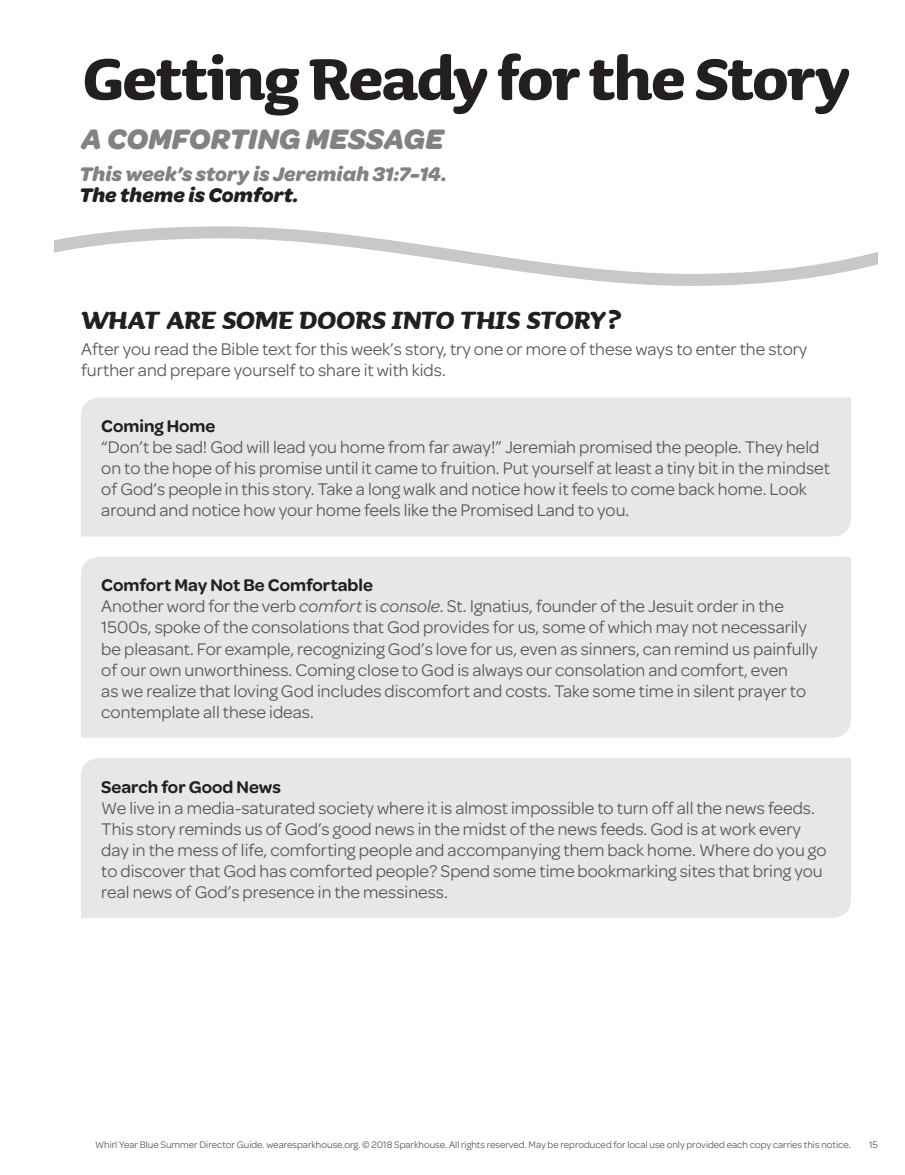
<style>
.page{position:relative;width:905px;height:1175px;background:#fff}
.page>*{position:absolute;margin:0;border:0;box-sizing:border-box;transform-origin:0 0}
.t1{font:700 75px "Sauna";letter-spacing:-.015em;color:#231f20}
.t2{font:italic 700 31.5px "Sauna";color:#231f20}
.t3{font:italic 700 30px "Omnes";letter-spacing:.005em;color:#808285}
.t4{font:italic 700 21px "Omnes";letter-spacing:.005em;color:#808285}
.t5{font:italic 700 21px "Omnes";color:#231f20}
.t6{font:18px/21px "Omnes";color:#57585a}
.t7{font:600 18px "Omnes";color:#231f20}
.t8{font:10.2px "Omnes";color:#57585a}
.s1{font-weight:600;color:#231f20}
.s2{font-style:italic}
</style>
<div class="page">
<svg style="left:54px;top:226px;width:823px;height:60px"></svg>
<div style="left:81px;top:397px;width:769px;height:139px;background:#e6e7e9"></div>
<div style="left:81px;top:557px;width:769px;height:180px;background:#e6e7e9"></div>
<div style="left:81px;top:758px;width:769px;height:160px;background:#e6e7e9"></div>
<h1 class="t1" style="left:83px;top:31px;width:768px">Getting Ready for the Story</h1>
<h3 class="t3" style="left:81px;top:121px;width:364px">A COMFORTING MESSAGE</h3>
<p class="t4" style="left:79px;top:161px;width:369px">This week’s story is Jeremiah 31:7-14.</p>
<p class="t5" style="left:79px;top:182px;width:221px">The theme is Comfort.</p>
<h2 class="t2" style="left:81px;top:300px;width:540px">WHAT ARE SOME DOORS INTO THIS STORY?</h2>
<p class="t6" style="left:81px;top:339px;width:728px">After you read the Bible text for this week’s story, try one or more of these ways to enter the story further and prepare yourself to share it with kids.</p>
<p class="t7" style="left:101px;top:416px;width:116px">Coming Home</p>
<p class="t6" style="left:101px;top:437px;width:730px">“Don’t be sad! God will lead you home from far away!” Jeremiah promised the people. They held on to the hope of his promise until it came to fruition. Put yourself at least a tiny bit in the mindset of God’s people in this story. Take a long walk and notice how it feels to come back home. Look around and notice how your home feels like the Promised Land to you.</p>
<p class="t6" style="left:101px;top:575px;width:718px"><span class="s1">Comfort May Not Be Comfortable<br></span>Another word for the verb <span class="s2">comfort</span> is <span class="s2">console</span>. St. Ignatius, founder of the Jesuit order in the 1500s, spoke of the consolations that God provides for us, some of which may not necessarily be pleasant. For example, recognizing God’s love for us, even as sinners, can remind us painfully of our own unworthiness. Coming close to God is always our consolation and comfort, even<br>as we realize that loving God includes discomfort and costs. Take some time in silent prayer to contemplate all these ideas.</p>
<p class="t7" style="left:101px;top:776px;width:181px">Search for Good News</p>
<p class="t6" style="left:101px;top:797px;width:726px">We live in a media-saturated society where it is almost impossible to turn off all the news feeds.<br>This story reminds us of God’s good news in the midst of the news feeds. God is at work every day in the mess of life, comforting people and accompanying them back home. Where do you go to discover that God has comforted people? Spend some time bookmarking sites that bring you real news of God’s presence in the messiness.</p>
<p class="t8" style="left:95px;top:1138px;width:757px">Whirl Year Blue Summer Director Guide. wearesparkhouse.org. © 2018 Sparkhouse. All rights reserved. May be reproduced for local use only provided each copy carries this notice.</p>
<p class="t8" style="left:869px;top:1138px;width:10px">15</p>
</div>
